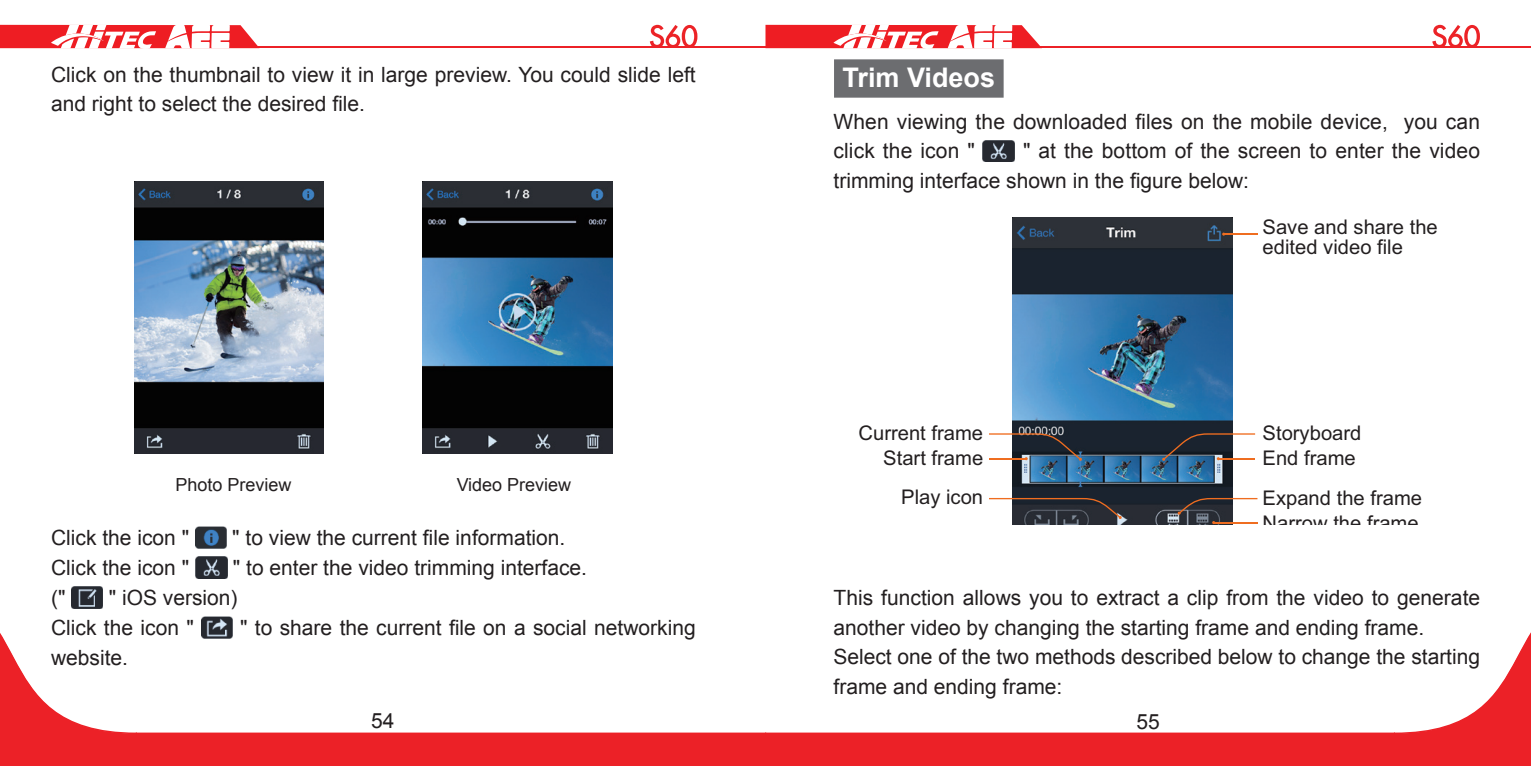
<style>
.page{position:relative;width:1531px;height:766px;background:#fff}
.page>*{position:absolute;margin:0;border:0;box-sizing:border-box;transform-origin:0 0}
.t1{font:700 27px "Arial";color:#fff}
.t2{font:21px/29.4px "Arial";color:#231f20}
.t3{font:20.1px/20.1px "Arial";color:#231f20}
.t4{font:18px "Arial";color:#231f20}
</style>
<div class="page">
<hr style="left:30px;top:46px;width:1501px;height:2px;background:#ec2127">
<svg style="left:0;top:25px;width:259px;height:24px"></svg>
<svg style="left:0;top:608px;width:1531px;height:157px"></svg>
<svg style="left:765px;top:25px;width:277px;height:24px"></svg>
<svg style="left:1432px;top:25px;width:48px;height:21px"></svg>
<svg style="left:650px;top:25px;width:47px;height:21px"></svg>
<img style="left:134px;top:181px;width:190px;height:273px">
<img style="left:423px;top:181px;width:189px;height:273px">
<img style="left:195px;top:526px;width:31px;height:22px">
<img style="left:195px;top:556px;width:32px;height:22px">
<img style="left:71px;top:586px;width:32px;height:22px">
<img style="left:201px;top:616px;width:32px;height:22px">
<div style="left:834px;top:59px;width:169px;height:39px;background:#6c6d70"></div>
<img style="left:983px;top:140px;width:32px;height:21px">
<img style="left:1012px;top:218px;width:220px;height:306px">
<hr style="left:1223px;top:233px;width:34px;height:2px;background:#ef6d20">
<hr style="left:1213px;top:521px;width:44px;height:2px;background:#ef6d20">
<svg style="left:1177px;top:498px;width:80px;height:16px"></svg>
<svg style="left:989px;top:498px;width:133px;height:21px"></svg>
<svg style="left:989px;top:433px;width:93px;height:28px"></svg>
<svg style="left:1162px;top:433px;width:93px;height:28px"></svg>
<p class="t2" style="left:51px;top:60px;width:646px">Click on the thumbnail to view it in large preview. You could slide left and right to select the desired file.</p>
<p class="t4" style="left:175px;top:472px;width:118px">Photo Preview</p>
<p class="t4" style="left:457px;top:472px;width:116px">Video Preview</p>
<p class="t2" style="left:51px;top:523px;width:140px">Click the icon "</p>
<p class="t2" style="left:232px;top:523px;width:335px">" to view the current file information.</p>
<p class="t2" style="left:51px;top:553px;width:140px">Click the icon "</p>
<p class="t2" style="left:233px;top:553px;width:356px">" to enter the video trimming interface.</p>
<p class="t2" style="left:51px;top:583px;width:16px">("</p>
<p class="t2" style="left:51px;top:582px;width:188px;text-indent:58px">" iOS version)<br>Click the icon "</p>
<p class="t2" style="left:240px;top:613px;width:457px">" to share the current file on a social networking</p>
<p class="t2" style="left:51px;top:642px;width:79px">website.</p>
<p class="t1" style="left:842px;top:59px;width:154px">Trim Videos</p>
<p class="t2" style="left:833px;top:107px;width:648px">When viewing the downloaded files on the mobile device, you can click the icon "</p>
<p class="t2" style="left:833px;top:136px;width:648px;text-indent:189px">" at the bottom of the screen to enter the video trimming interface shown in the figure below:</p>
<p class="t3" style="left:1262px;top:217px;width:177px">Save and share the edited video file</p>
<p class="t3" style="left:858px;top:423px;width:126px">Current frame</p>
<p class="t3" style="left:1262px;top:423px;width:100px">Storyboard</p>
<p class="t3" style="left:883px;top:448px;width:101px">Start frame</p>
<p class="t3" style="left:1262px;top:448px;width:95px">End frame</p>
<p class="t3" style="left:901px;top:487px;width:83px">Play icon</p>
<p class="t3" style="left:1262px;top:487px;width:161px">Expand the frame</p>
<p class="t3" style="left:1262px;top:512px;width:158px">Narrow the frame</p>
<p class="t2" style="left:833px;top:583px;width:648px">This function allows you to extract a clip from the video to generate another video by changing the starting frame and ending frame.<br>Select one of the two methods described below to change the starting frame and ending frame:</p>
<p class="t2" style="left:371px;top:706px;width:25px">54</p>
<p class="t2" style="left:1136px;top:706px;width:25px">55</p>
</div>
